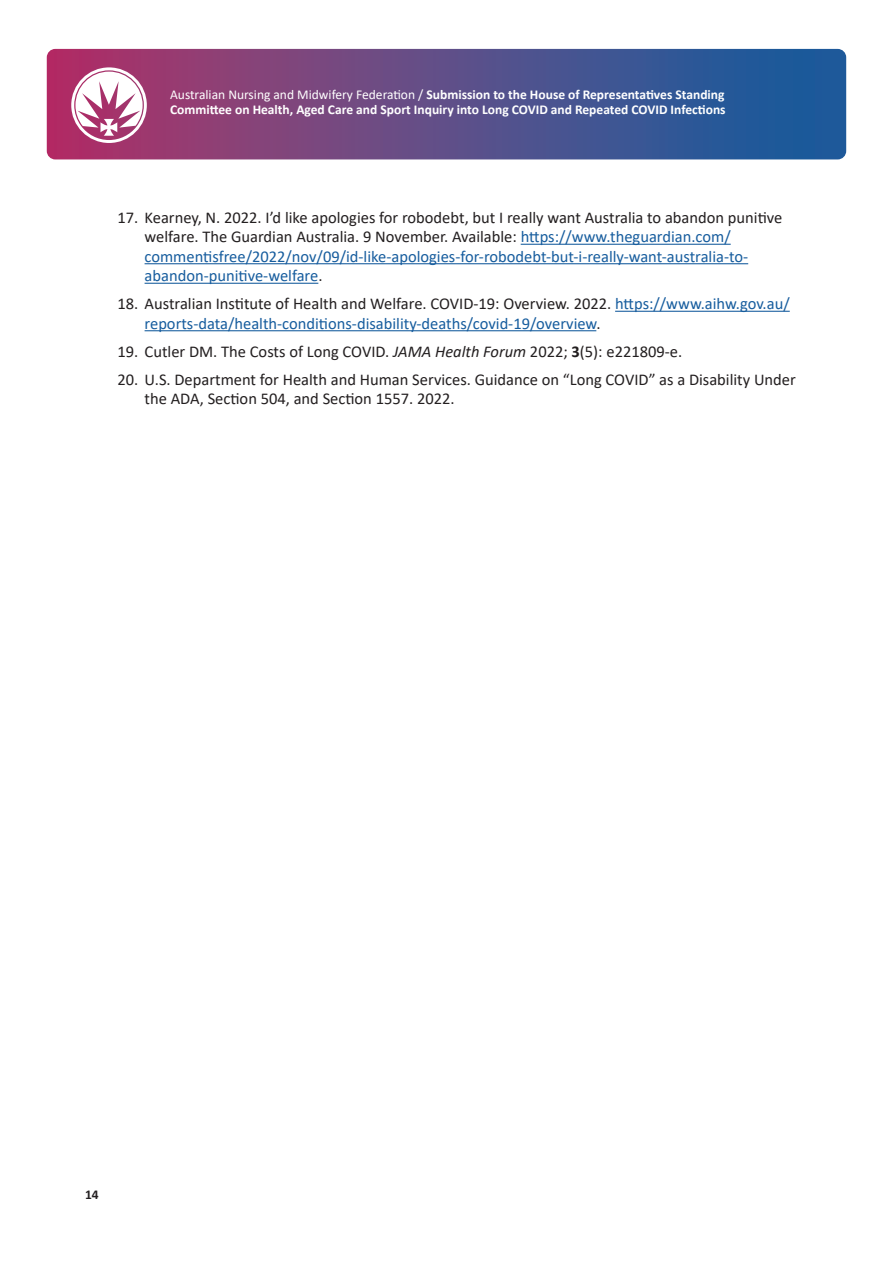
<style>
.page{position:relative;width:893px;height:1263px;background:#fff}
.page>*{position:absolute;margin:0;border:0;box-sizing:border-box;transform-origin:0 0}
.t1{font:16.5px/19.5px "Calibri";color:#175d9e}
.t2{font:16.5px/19.5px "Calibri";color:#231f20}
.t3{font:700 13.5px/14.5px "Calibri";color:#fff}
.t4{font:700 13.5px "Calibri";color:#231f20}
.s1{font-weight:400}
.s2{color:#231f20}
.s3{font-style:italic}
.s4{font-weight:700}
</style>
<div class="page">
<div style="left:47px;top:49px;width:799px;height:110px;background:linear-gradient(to right,#b03569,#1061a2);border-radius:9px"></div>
<svg style="left:71px;top:67px;width:76px;height:76px"></svg>
<hr style="left:521px;top:244px;width:210px;height:1px;background:#175d9e">
<hr style="left:145px;top:263px;width:603px;height:1px;background:#175d9e">
<hr style="left:145px;top:283px;width:173px;height:1px;background:#175d9e">
<hr style="left:615px;top:311px;width:175px;height:1px;background:#175d9e">
<hr style="left:145px;top:330px;width:451px;height:1px;background:#175d9e">
<p class="t3" style="left:170px;top:88px;width:557px"><span class="s1">Australian Nursing and Midwifery Federation /</span> Submission to the House of Representatives Standing<br>Committee on Health, Aged Care and Sport Inquiry into Long COVID and Repeated COVID Infections</p>
<p class="t1" style="left:145px;top:207px;width:639px;text-indent:-27px"><span class="s2">17. Kearney, N. 2022. I’d like apologies for robodebt, but I really want Australia to abandon punitive welfare. The Guardian Australia. 9 November. Available:</span> https://www.theguardian.com/ commentisfree/2022/nov/09/id-like-apologies-for-robodebt-but-i-really-want-australia-to&shy;abandon-punitive-welfare<span class="s2">.</span></p>
<p class="t1" style="left:145px;top:294px;width:647px;text-indent:-27px"><span class="s2">18. Australian Institute of Health and Welfare. COVID-19: Overview. 2022.</span> https://www.aihw.gov.au/ reports-data/health-conditions-disability-deaths/covid-19/overview<span class="s2">.</span></p>
<p class="t2" style="left:118px;top:341px;width:566px">19. Cutler DM. The Costs of Long COVID. <span class="s3">JAMA Health Forum</span> 2022; <span class="s4">3</span>(5): e221809-e.</p>
<p class="t2" style="left:145px;top:369px;width:653px;text-indent:-27px">20. U.S. Department for Health and Human Services. Guidance on “Long COVID” as a Disability Under the ADA, Section 504, and Section 1557. 2022.</p>
<p class="t4" style="left:85px;top:1185px;width:15px">14</p>
</div>
